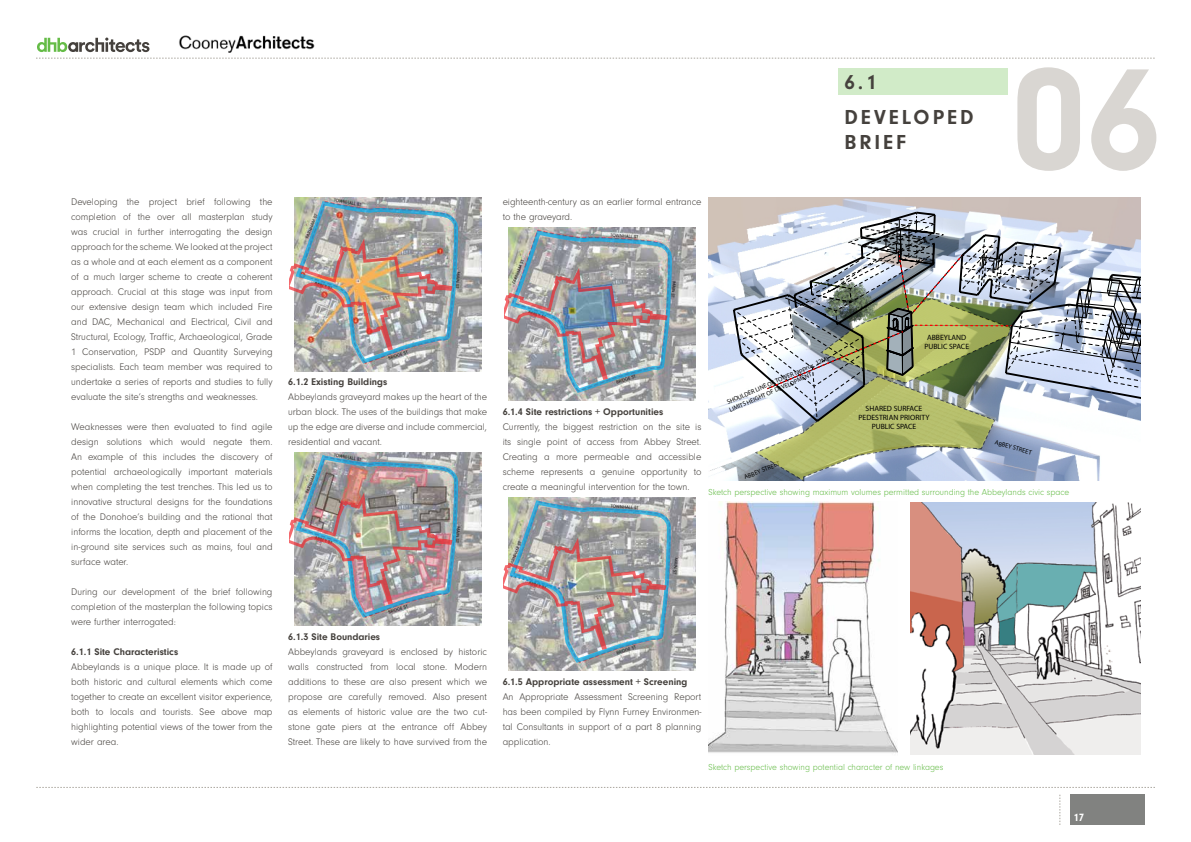
<style>
.page{position:relative;width:1191px;height:842px;background:#fff}
.page>*{position:absolute;margin:0;border:0;box-sizing:border-box;transform-origin:0 0}
.t1{font:700 150px "Neuzeit Gro";color:#d9d6d2}
.t2{font:700 21px/35.2px "Neuzeit Gro";letter-spacing:.14em;color:#45413d}
.t3{font:700 11px "Neuzeit Gro";color:#fff}
.t4{font:300 10px/15px "Neuzeit Gro";color:#45413d;text-align:justify}
.t5{font:700 10px "Neuzeit Gro";color:#45413d}
.t6{font:300 9px "Neuzeit Gro";color:#65bc47}
.t7{font:7.6px/9.2px "Myriad Pro";color:#000;text-align:center}
.t8{font:6.4px "Myriad Pro";color:#000}
</style>
<div class="page">
<svg style="left:36px;top:58px;width:1119px;height:1px"></svg>
<svg style="left:37px;top:38px;width:112px;height:14px"></svg>
<img style="left:179px;top:36px;width:136px;height:17px">
<svg style="left:36px;top:787px;width:1119px;height:1px"></svg>
<svg style="left:1059px;top:795px;width:1px;height:30px"></svg>
<div style="left:1070px;top:795px;width:74px;height:30px;background:#818280"></div>
<div style="left:838px;top:68px;width:170px;height:27px;background:#d1ebc8"></div>
<img style="left:294px;top:452px;width:187px;height:173px">
<img style="left:294px;top:198px;width:187px;height:173px">
<img style="left:289px;top:454px;width:170px;height:164px">
<img style="left:289px;top:200px;width:170px;height:165px">
<img style="left:509px;top:227px;width:186px;height:174px">
<img style="left:504px;top:229px;width:169px;height:165px">
<img style="left:508px;top:497px;width:187px;height:174px">
<img style="left:503px;top:499px;width:169px;height:165px">
<img style="left:708px;top:198px;width:23px;height:283px">
<svg style="left:731px;top:197px;width:409px;height:284px"></svg>
<img style="left:708px;top:501px;width:189px;height:252px">
<img style="left:910px;top:502px;width:230px;height:252px">
<p class="t4" style="left:71px;top:194px;width:203px">Developing the project brief following the completion of the over all masterplan study was crucial in further interrogating the design approach for the scheme. We looked at the project as a whole and at each element as a component of a much larger scheme to create a coherent approach. Crucial at this stage was input from our extensive design team which included Fire and DAC, Mechanical and Electrical, Civil and Structural, Ecology, Traffic, Archaeological, Grade 1 Conservation, PSDP and Quantity Surveying specialists. Each team member was required to undertake a series of reports and studies to fully evaluate the site’s strengths and weaknesses.</p>
<p class="t4" style="left:71px;top:419px;width:203px">Weaknesses were then evaluated to find agile design solutions which would negate them.<br>An example of this includes the discovery of potential archaeologically important materials when completing the test trenches. This led us to innovative structural designs for the foundations of the Donohoe’s building and the rational that informs the location, depth and placement of the in-ground site services such as mains, foul and surface water.</p>
<p class="t4" style="left:71px;top:584px;width:203px">During our development of the brief following completion of the masterplan the following topics were further interrogated:</p>
<p class="t5" style="left:71px;top:646px;width:109px">6.1.1 Site Characteristics</p>
<p class="t4" style="left:71px;top:659px;width:203px">Abbeylands is a unique place. It is made up of both historic and cultural elements which come together to create an excellent visitor experience, both to locals and tourists. See above map highlighting potential views of the tower from the wider area.</p>
<p class="t4" style="left:502px;top:194px;width:200px">eighteenth-century as an earlier formal entrance to the graveyard.</p>
<h2 class="t2" style="left:844px;top:65px;width:131px">6.1<br>DEVELOPED</h2>
<h2 class="t2" style="left:844px;top:125px;width:63px">BRIEF</h2>
<h1 class="t1" style="left:1011px;top:36px;width:152px">06</h1>
<p class="t5" style="left:288px;top:376px;width:101px">6.1.2 Existing Buildings</p>
<p class="t4" style="left:288px;top:389px;width:200px">Abbeylands graveyard makes up the heart of the urban block. The uses of the buildings that make up the edge are diverse and include commercial, residential and vacant.</p>
<p class="t7" style="left:924px;top:332px;width:46px">ABBEYLAND<br>PUBLIC SPACE</p>
<p class="t8" style="left:725px;top:399px;width:112px;rotate:-24deg">SHOULDER LINE OF TOWER (approx. 12M)</p>
<p class="t8" style="left:728px;top:407px;width:91px;rotate:-24deg">LIMITS HEIGHT OF DEVELOPMENT</p>
<p class="t7" style="left:858px;top:403px;width:72px">SHARED SURFACE<br>PEDESTRIAN PRIORITY<br>PUBLIC SPACE</p>
<p class="t5" style="left:502px;top:406px;width:162px">6.1.4 Site restrictions + Opportunities</p>
<p class="t4" style="left:502px;top:419px;width:200px">Currently, the biggest restriction on the site is its single point of access from Abbey Street.<br>Creating a more permeable and accessible scheme represents a genuine opportunity to create a meaningful intervention for the town.</p>
<p class="t8" style="left:996px;top:439px;width:40px;rotate:15deg">ABBEY STREET</p>
<p class="t8" style="left:743px;top:474px;width:40px;rotate:-22deg">ABBEY STREET</p>
<p class="t6" style="left:708px;top:487px;width:362px">Sketch perspective showing maximum volumes permitted surrounding the Abbeylands civic space</p>
<p class="t5" style="left:288px;top:631px;width:93px">6.1.3 Site Boundaries</p>
<p class="t4" style="left:288px;top:644px;width:200px">Abbeylands graveyard is enclosed by historic walls constructed from local stone. Modern additions to these are also present which we propose are carefully removed. Also present as elements of historic value are the two cut&shy;stone gate piers at the entrance off Abbey Street. These are likely to have survived from the</p>
<p class="t5" style="left:502px;top:676px;width:186px">6.1.5 Appropriate assessment + Screening</p>
<p class="t4" style="left:502px;top:689px;width:200px">An Appropriate Assessment Screening Report has been compiled by Flynn Furney Environmen&shy;tal Consultants in support of a part 8 planning application.</p>
<p class="t6" style="left:708px;top:762px;width:236px">Sketch perspective showing potential character of new linkages</p>
<p class="t3" style="left:1073px;top:811px;width:12px">17</p>
</div>
